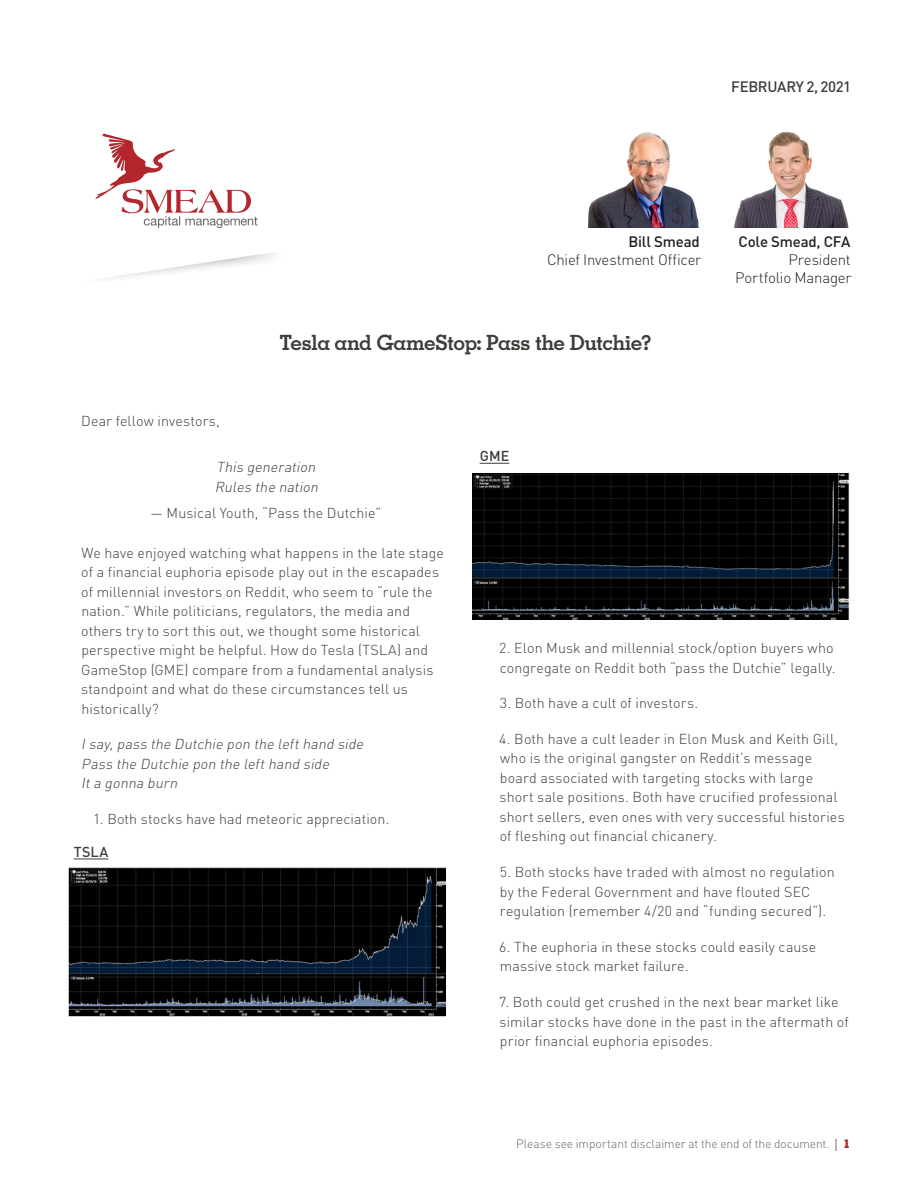
<style>
.page{position:relative;width:918px;height:1188px;background:#fff}
.page>*{position:absolute;margin:0;border:0;box-sizing:border-box;transform-origin:0 0}
.subhead{font:700 21px "Memphis LT Std";letter-spacing:-.03em;color:#3e3d39}
.t1{font:300 15px/18px "DIN Pro";letter-spacing:-.015em;color:#231f20;text-align:right}
.t2{font:500 15px "DIN Pro";letter-spacing:-.015em;color:#231f20}
.t3{font:500 15px "DIN Pro";letter-spacing:-.025em;color:#3e3d39}
.paragraph{font:300 14.25px/19.5px "DIN Pro";letter-spacing:.01em;color:#3e3d39}
.paragraph-2{font:italic 300 14.25px/19.5px "DIN Pro";color:#3e3d39}
.pull_quote{font:300 14.25px "DIN Pro";letter-spacing:.005em;color:#3e3d39}
.pull_quote-2{font:italic 300 14.25px/19.5px "DIN Pro";color:#3e3d39}
.paragraph-3{font:500 14.25px "DIN Pro";letter-spacing:.005em;color:#3e3d39}
.t4{font:300 12px "DIN Pro";letter-spacing:-.005em;color:#64656a}
.s1{font-family:"Memphis LT Std";font-weight:500}
.s2{font-family:"Memphis LT Std";font-weight:800;color:#b1272c}
</style>
<div class="page">
<svg style="left:95px;top:133px;width:179px;height:146px"></svg>
<svg style="left:96px;top:134px;width:162px;height:94px"></svg>
<img style="left:734px;top:131px;width:115px;height:97px">
<img style="left:588px;top:132px;width:111px;height:96px">
<hr style="left:74px;top:858px;width:34px;height:1px;background:#3e3d39">
<svg style="left:480px;top:463px;width:29px;height:1px"></svg>
<img style="left:68px;top:867px;width:378px;height:150px">
<img style="left:472px;top:474px;width:378px;height:146px">
<p class="t3" style="left:731px;top:75px;width:121px">FEBRUARY 2, 2021</p>
<p class="t2" style="left:629px;top:230px;width:73px">Bill Smead</p>
<p class="t1" style="left:547px;top:250px;width:156px">Chief Investment Officer</p>
<p class="subhead" style="left:280px;top:329px;width:374px">Tesla and GameStop: Pass the Dutchie?</p>
<p class="t2" style="left:738px;top:230px;width:114px">Cole Smead, CFA</p>
<p class="t1" style="left:735px;top:250px;width:118px">President<br>Portfolio Manager</p>
<p class="paragraph" style="left:81px;top:409px;width:140px">Dear fellow investors,</p>
<p class="pull_quote-2" style="left:215px;top:456px;width:108px">This generation<br>Rules the nation</p>
<p class="pull_quote" style="left:151px;top:502px;width:232px">— Musical Youth, “Pass the Dutchie”</p>
<p class="paragraph" style="left:81px;top:541px;width:364px">We have enjoyed watching what happens in the late stage of a financial euphoria episode play out in the escapades of millennial investors on Reddit, who seem to “rule the nation.” While politicians, regulators, the media and others try to sort this out, we thought some historical perspective might be helpful. How do Tesla (TSLA) and GameStop (GME) compare from a fundamental analysis standpoint and what do these circumstances tell us historically?</p>
<p class="paragraph-2" style="left:81px;top:733px;width:287px">Isay,pass the Dutchie pon the lefthand side<br>Pass the Dutchie pon the lefthand side<br>Ita gonna burn</p>
<p class="paragraph" style="left:93px;top:808px;width:298px">1. Both stocks have had meteoric appreciation.</p>
<p class="paragraph-3" style="left:74px;top:840px;width:36px">TSLA</p>
<p class="paragraph-3" style="left:480px;top:445px;width:31px">GME</p>
<p class="paragraph" style="left:499px;top:637px;width:338px">2. Elon Musk and millennial stock/option buyers who congregate on Reddit both “pass the Dutchie” legally.</p>
<p class="paragraph" style="left:500px;top:692px;width:200px">3. Both have a cult of investors.</p>
<p class="paragraph" style="left:499px;top:728px;width:347px">4. Both have a cult leader in Elon Musk and Keith Gill, who is the original gangster on Reddit’s message board associated with targeting stocks with large short sale positions. Both have crucified professional short sellers, even ones with very successful histories of fleshing out financial chicanery.</p>
<p class="paragraph" style="left:500px;top:861px;width:336px">5. Both stocks have traded with almost no regulation by the Federal Government and have flouted SEC regulation (remember 4/20 and “funding secured”).</p>
<p class="paragraph" style="left:499px;top:936px;width:319px">6. The euphoria in these stocks could easily cause massive stock market failure.</p>
<p class="paragraph" style="left:499px;top:991px;width:351px">7. Both could get crushed in the next bear market like similar stocks have done in the past in the aftermath of prior financial euphoria episodes.</p>
<p class="t4" style="left:516px;top:1134px;width:336px">Please see important disclaimer at the end of the document. <span class="s1">|</span> <span class="s2">1</span></p>
</div>
